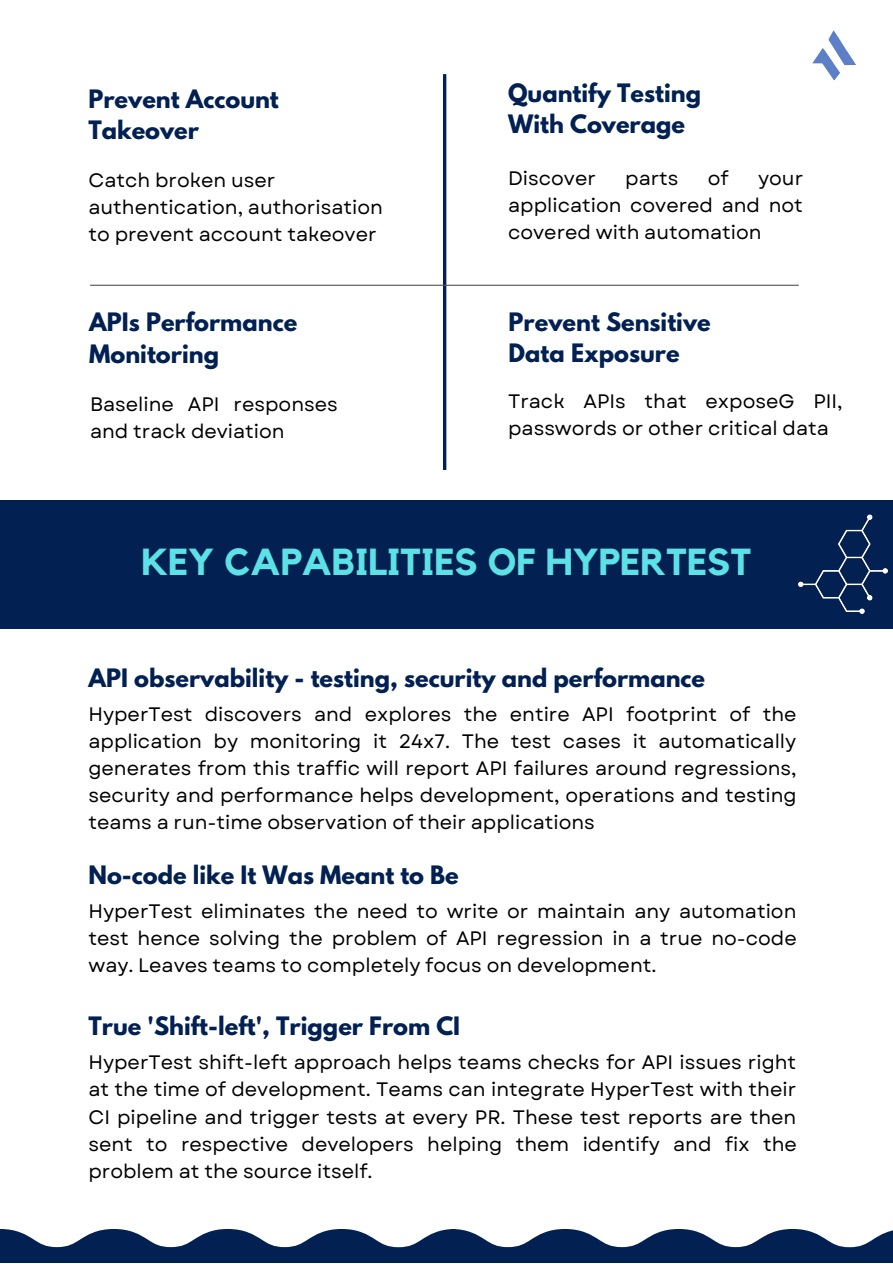
<style>
.page{position:relative;width:893px;height:1264px;background:#fff}
.page>*{position:absolute;margin:0;border:0;box-sizing:border-box;transform-origin:0 0}
.t1{font:700 37.5px "Kollektif";color:#5ce1e6}
.t2{font:700 22.5px/31.5px "League Spartan";color:#022152}
.t3{font:19.5px/27.2px "Garet";color:#000;text-align:justify}
</style>
<div class="page">
<hr style="left:443px;top:74px;width:3px;height:396px;background:#022152">
<hr style="left:90px;top:285px;width:708px;height:1px;background:#545454">
<div style="left:0;top:500px;width:892px;height:128px;background:#022152"></div>
<img style="left:798px;top:514px;width:89px;height:99px">
<svg style="left:0;top:1229px;width:892px;height:33px"></svg>
<svg style="left:812px;top:30px;width:44px;height:51px"></svg>
<p class="t2" style="left:88px;top:86px;width:192px">Prevent Account<br>Takeover</p>
<p class="t3" style="left:88px;top:166px;width:296px;text-align:left">Catch broken user authentication, authorisation to prevent account takeover</p>
<p class="t2" style="left:89px;top:309px;width:209px">APIs Performance<br>Monitoring</p>
<p class="t3" style="left:90px;top:390px;width:249px">Baseline API responses and track deviation</p>
<p class="t2" style="left:508px;top:80px;width:194px">Quantify Testing<br>With Coverage</p>
<p class="t3" style="left:508px;top:164px;width:89px">Discover</p>
<p class="t3" style="left:625px;top:164px;width:55px">parts</p>
<p class="t3" style="left:707px;top:164px;width:22px">of</p>
<p class="t3" style="left:508px;top:164px;width:296px;text-indent:250px">your application covered and not covered with automation</p>
<p class="t2" style="left:508px;top:309px;width:204px">Prevent Sensitive<br>Data Exposure</p>
<p class="t3" style="left:508px;top:387px;width:336px">Track APIs that exposeG PII, passwords or other critical data</p>
<h1 class="t1" style="left:141px;top:545px;width:611px">KEY CAPABILITIES OF HYPERTEST</h1>
<p class="t2" style="left:88px;top:664px;width:618px">API observability - testing, security and performance</p>
<p class="t3" style="left:88px;top:700px;width:709px">HyperTest discovers and explores the entire API footprint of the application by monitoring it 24x7. The test cases it automatically generates from this traffic will report API failures around regressions, security and performance helps development, operations and testing teams a run-time observation of their applications</p>
<p class="t2" style="left:88px;top:861px;width:372px">No-code like It Was Meant to Be</p>
<p class="t3" style="left:88px;top:897px;width:709px">HyperTest eliminates the need to write or maintain any automation test hence solving the problem of API regression in a true no-code way. Leaves teams to completely focus on development.</p>
<p class="t2" style="left:88px;top:1013px;width:373px">True 'Shift-left', Trigger From CI</p>
<p class="t3" style="left:88px;top:1048px;width:709px">HyperTest shift-left approach helps teams checks for API issues right at the time of development. Teams can integrate HyperTest with their CI pipeline and trigger tests at every PR. These test reports are then sent to respective developers helping them identify and fix the problem at the source itself.</p>
</div>
